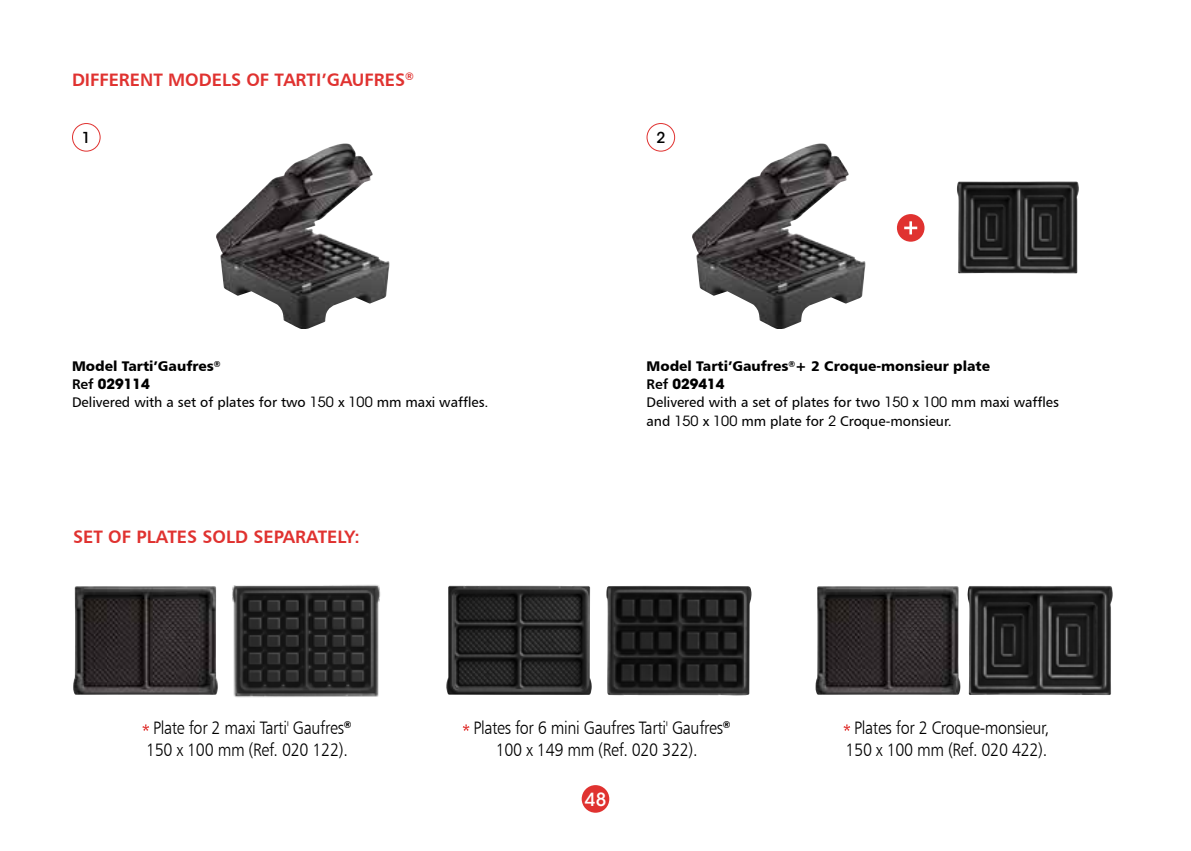
<style>
.page{position:relative;width:1191px;height:851px;background:#fff}
.page>*{position:absolute;margin:0;border:0;box-sizing:border-box;transform-origin:0 0}
.t1{font:18px/22px "Humanist 777 BT Light B";letter-spacing:-.02em;color:#000;text-align:center;scale:.9 1}
.t2{font:18px "Humanist 777 BT Bold B";color:#e03230}
.t3{font:500 18px "ITC Avant Garde Std";color:#fff}
.t4{font:500 15px "ITC Avant Garde Std";color:#000}
.t5{font:14px/18px "Humanist 777 BT Roman B";color:#000}
.t6{font:14px "Humanist 777 BT Black B";color:#000}
.t7{font:700 14px "ITC Avant Garde Std";color:#000}
.s1{font-family:"Humanist 777 BT Bold B";font-weight:400}
.s2{font-family:"ITC Avant Garde Std"}
</style>
<div class="page">
<div style="left:581px;top:785px;width:28px;height:27px;background:#e03230;border-radius:50%"></div>
<div style="left:72px;top:123px;width:29px;height:29px;border:1px solid #e03230;border-radius:50%"></div>
<div style="left:646px;top:123px;width:29px;height:29px;border:1px solid #e03230;border-radius:50%"></div>
<img style="left:73px;top:586px;width:145px;height:108px">
<img style="left:815px;top:586px;width:145px;height:108px">
<img style="left:232px;top:584px;width:149px;height:114px">
<img style="left:967px;top:585px;width:146px;height:110px">
<img style="left:446px;top:585px;width:146px;height:110px">
<img style="left:606px;top:585px;width:146px;height:110px">
<svg style="left:142px;top:724px;width:7px;height:6px"></svg>
<svg style="left:463px;top:724px;width:6px;height:6px"></svg>
<svg style="left:843px;top:724px;width:7px;height:6px"></svg>
<img style="left:216px;top:143px;width:173px;height:186px">
<img style="left:692px;top:143px;width:173px;height:186px">
<div style="left:897px;top:214px;width:27px;height:28px;background:#e03230;border-radius:50%"></div>
<svg style="left:904px;top:221px;width:13px;height:13px"></svg>
<img style="left:957px;top:181px;width:122px;height:92px">
<p class="t2" style="left:72px;top:68px;width:343px">DIFFERENT MODELS OF TARTI’GAUFRES<sup>®</sup></p>
<p class="t4" style="left:82px;top:129px;width:10px">1</p>
<p class="t4" style="left:656px;top:129px;width:10px">2</p>
<p class="t6" style="left:72px;top:357px;width:150px">Model Tarti’Gaufres<sup>®</sup></p>
<p class="t7" style="left:72px;top:375px;width:79px"><span class="s1">Ref</span> 029114</p>
<p class="t5" style="left:72px;top:393px;width:418px">Delivered with a set of plates for two <span class="s2">150</span> x <span class="s2">100</span> mm maxi waffles.</p>
<p class="t2" style="left:73px;top:525px;width:288px">SET OF PLATES SOLD SEPARATELY:</p>
<p class="t6" style="left:646px;top:357px;width:345px">Model Tarti’Gaufres<sup>®</sup>+ 2 Croque-monsieur plate</p>
<p class="t7" style="left:646px;top:375px;width:79px"><span class="s1">Ref</span> 029414</p>
<p class="t5" style="left:646px;top:393px;width:414px">Delivered with a set of plates for two <span class="s2">150</span> x <span class="s2">100</span> mm maxi waffles and <span class="s2">150</span> x <span class="s2">100</span> mm plate for <span class="s2">2</span> Croque-monsieur.</p>
<p class="t1" style="left:146px;top:716px;width:230px">Plate for 2 maxi Tarti' Gaufres<sup>®<br></sup>150 x 100 mm (Ref. 020 122).</p>
<p class="t1" style="left:473px;top:716px;width:287px">Plates for 6 mini Gaufres Tarti' Gaufres<sup>®<br></sup>100 x 149 mm (Ref. 020 322).</p>
<p class="t1" style="left:845px;top:716px;width:228px">Plates for 2 Croque-monsieur,<br>150 x 100 mm (Ref. 020 422).</p>
<p class="t3" style="left:584px;top:787px;width:23px">48</p>
</div>
